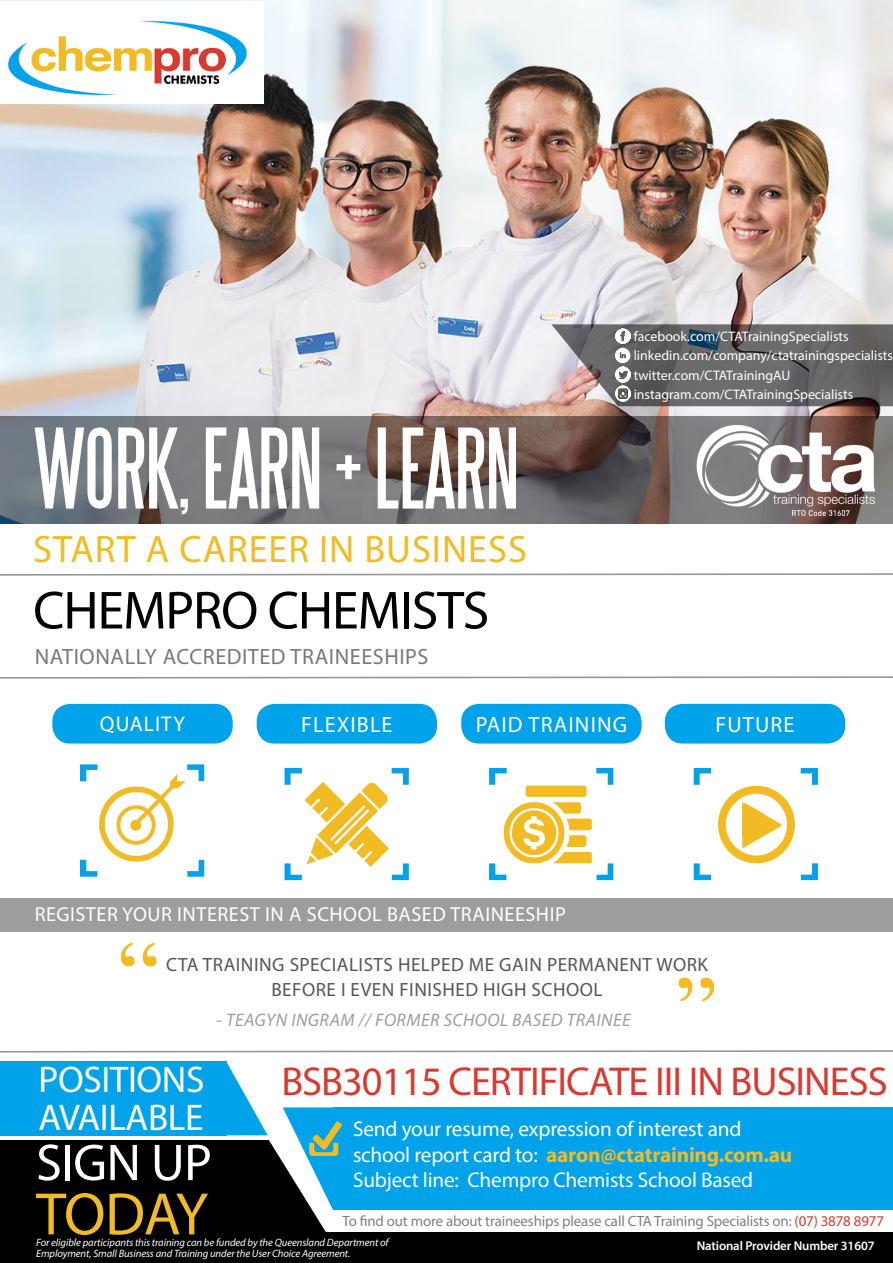
<style>
.page{position:relative;width:893px;height:1263px;background:#fff}
.page>*{position:absolute;margin:0;border:0;box-sizing:border-box;transform-origin:0 0}
.t1{font:101.25px "Steelfish";color:#fff}
.t2{font:60.45px "Myriad Pro";letter-spacing:-.03em;color:#f2bb23}
.t3{font:54px "Myriad Pro";letter-spacing:-.02em;color:#030000}
.t4{font:52.2px "Myriad Pro";letter-spacing:-.01em;color:#fff}
.t5{font:40.5px "Myriad Pro";letter-spacing:-.025em;color:#d73a31}
.t6{font:38.4px "Myriad Pro";letter-spacing:.025em;color:#f2bb23}
.t7{font:37.35px "Myriad Pro";letter-spacing:-.01em;color:#fff}
.t8{font:22.2px "Myriad Pro";letter-spacing:.025em;color:#797979}
.t9{font:22.2px "Myriad Pro";letter-spacing:.05em;color:#fff}
.t10{font:21.3px "Myriad Pro";letter-spacing:-.01em;color:#fff}
.t11{font:700 21.3px "Myriad Pro";letter-spacing:-.01em;color:#f2bb23}
.t12{font:21.3px "Myriad Pro";letter-spacing:.05em;color:#fff}
.t13{font:20.25px "Myriad Pro";letter-spacing:.025em;color:#fff}
.t14{font:19.2px "Myriad Pro";letter-spacing:.025em;color:#565656}
.t15{font:italic 18.15px "Myriad Pro";letter-spacing:.025em;color:#9f9c9c}
.t16{font:14.85px "Myriad Pro";letter-spacing:-.01em;color:#808080}
.t17{font:13.8px "Myriad Pro";color:#fff}
.t18{font:600 12.75px "Myriad Pro";letter-spacing:-.01em;color:#fff}
.t19{font:italic 10.65px "Myriad Pro";letter-spacing:-.01em;color:#fff}
.s1{font-weight:400;color:#fff}
.s2{color:#d73a31}
</style>
<div class="page">
<img style="left:0;top:0;width:893px;height:416px">
<svg style="left:0;top:573px;width:893px;height:3px"></svg>
<svg style="left:0;top:676px;width:893px;height:3px"></svg>
<div style="left:0;top:897px;width:893px;height:34px;background:#9f9c9c"></div>
<svg style="left:0;top:1050px;width:893px;height:3px"></svg>
<svg style="left:0;top:416px;width:893px;height:108px;background:#6f6a6b"></svg>
<img style="left:697px;top:423px;width:178px;height:97px">
<svg style="left:551px;top:324px;width:342px;height:82px;background:#6f6b6d"></svg>
<img style="left:615px;top:386px;width:15px;height:15px">
<img style="left:615px;top:367px;width:15px;height:15px">
<div style="left:0;top:1px;width:264px;height:103px;background:#fff"></div>
<img style="left:7px;top:20px;width:241px;height:75px">
<img style="left:615px;top:348px;width:15px;height:15px">
<div style="left:615px;top:348px;width:15px;height:15px;border:1px solid #fff;border-radius:50%"></div>
<img style="left:615px;top:329px;width:15px;height:15px">
<div style="left:615px;top:329px;width:15px;height:15px;border:1px solid #fff;border-radius:50%"></div>
<div style="left:615px;top:367px;width:15px;height:15px;border:1px solid #fff;border-radius:50%"></div>
<div style="left:615px;top:386px;width:15px;height:15px;border:1px solid #fff;border-radius:50%"></div>
<img style="left:80px;top:764px;width:738px;height:117px">
<div style="left:52px;top:704px;width:181px;height:39px;background:#00a2ea;border-radius:18px"></div>
<div style="left:257px;top:704px;width:180px;height:39px;background:#00a2ea;border-radius:18px"></div>
<div style="left:461px;top:704px;width:181px;height:39px;background:#00a2ea;border-radius:18px"></div>
<div style="left:665px;top:704px;width:180px;height:39px;background:#00a2ea;border-radius:18px"></div>
<div style="left:0;top:1061px;width:226px;height:74px;background:#00a2ea"></div>
<div style="left:0;top:1233px;width:893px;height:30px;background:#000"></div>
<div style="left:0;top:1140px;width:269px;height:105px;background:#000"></div>
<div style="left:334px;top:1107px;width:559px;height:102px;background:#00a2ea"></div>
<svg style="left:185px;top:1061px;width:198px;height:172px"></svg>
<img style="left:113px;top:931px;width:49px;height:36px">
<img style="left:678px;top:977px;width:36px;height:25px">
<img style="left:302px;top:1115px;width:52px;height:43px">
<p class="t1" style="left:35px;top:415px;width:486px">WORK, EARN + LEARN</p>
<p class="t6" style="left:33px;top:525px;width:495px">START A CAREER IN BUSINESS</p>
<p class="t3" style="left:33px;top:577px;width:458px">CHEMPRO CHEMISTS</p>
<p class="t8" style="left:35px;top:643px;width:395px">NATIONALLY ACCREDITED TRAINEESHIPS</p>
<p class="t17" style="left:634px;top:328px;width:216px">facebook.com/CTATrainingSpecialists</p>
<p class="t17" style="left:634px;top:347px;width:261px">linkedin.com/company/ctatrainingspecialists</p>
<p class="t17" style="left:634px;top:366px;width:158px">twitter.com/CTATrainingAU</p>
<p class="t17" style="left:634px;top:386px;width:221px">instagram.com/CTATrainingSpecialists</p>
<p class="t12" style="left:100px;top:711px;width:87px">QUALITY</p>
<p class="t9" style="left:301px;top:710px;width:93px">FLEXIBLE</p>
<p class="t9" style="left:476px;top:710px;width:153px">PAID TRAINING</p>
<p class="t9" style="left:716px;top:710px;width:80px">FUTURE</p>
<p class="t13" style="left:35px;top:902px;width:533px">REGISTER YOUR INTEREST IN A SCHOOL BASED TRAINEESHIP</p>
<p class="t14" style="left:166px;top:952px;width:543px">CTA TRAINING SPECIALISTS HELPED ME GAIN PERMANENT WORK</p>
<p class="t14" style="left:271px;top:978px;width:333px">BEFORE I EVEN FINISHED HIGH SCHOOL</p>
<p class="t15" style="left:216px;top:1009px;width:416px">- TEAGYN INGRAM // FORMER SCHOOL BASED TRAINEE</p>
<p class="t7" style="left:39px;top:1057px;width:167px">POSITIONS</p>
<p class="t7" style="left:39px;top:1094px;width:166px">AVAILABLE</p>
<p class="t5" style="left:281px;top:1057px;width:608px">BSB30115 CERTIFICATE III IN BUSINESS</p>
<p class="t10" style="left:353px;top:1116px;width:390px">Send your resume, expression of interest and</p>
<p class="t11" style="left:353px;top:1141px;width:441px"><span class="s1">school report card to:</span> aaron@ctatraining.com.au</p>
<p class="t10" style="left:353px;top:1167px;width:402px">Subject line: Chempro Chemists School Based</p>
<p class="t4" style="left:36px;top:1130px;width:177px">SIGN UP</p>
<p class="t2" style="left:36px;top:1177px;width:173px">TODAY</p>
<p class="t16" style="left:342px;top:1212px;width:543px">To find out more about traineeships please call CTA Training Specialists on: <span class="s2">(07) 3878 8977</span></p>
<p class="t19" style="left:36px;top:1236px;width:354px">For eligible participants this training can be funded by the Queensland Department of</p>
<p class="t19" style="left:36px;top:1246px;width:316px">Employment, Small Business and Training under the User Choice Agreement.</p>
<p class="t18" style="left:697px;top:1238px;width:179px">National Provider Number 31607</p>
</div>
